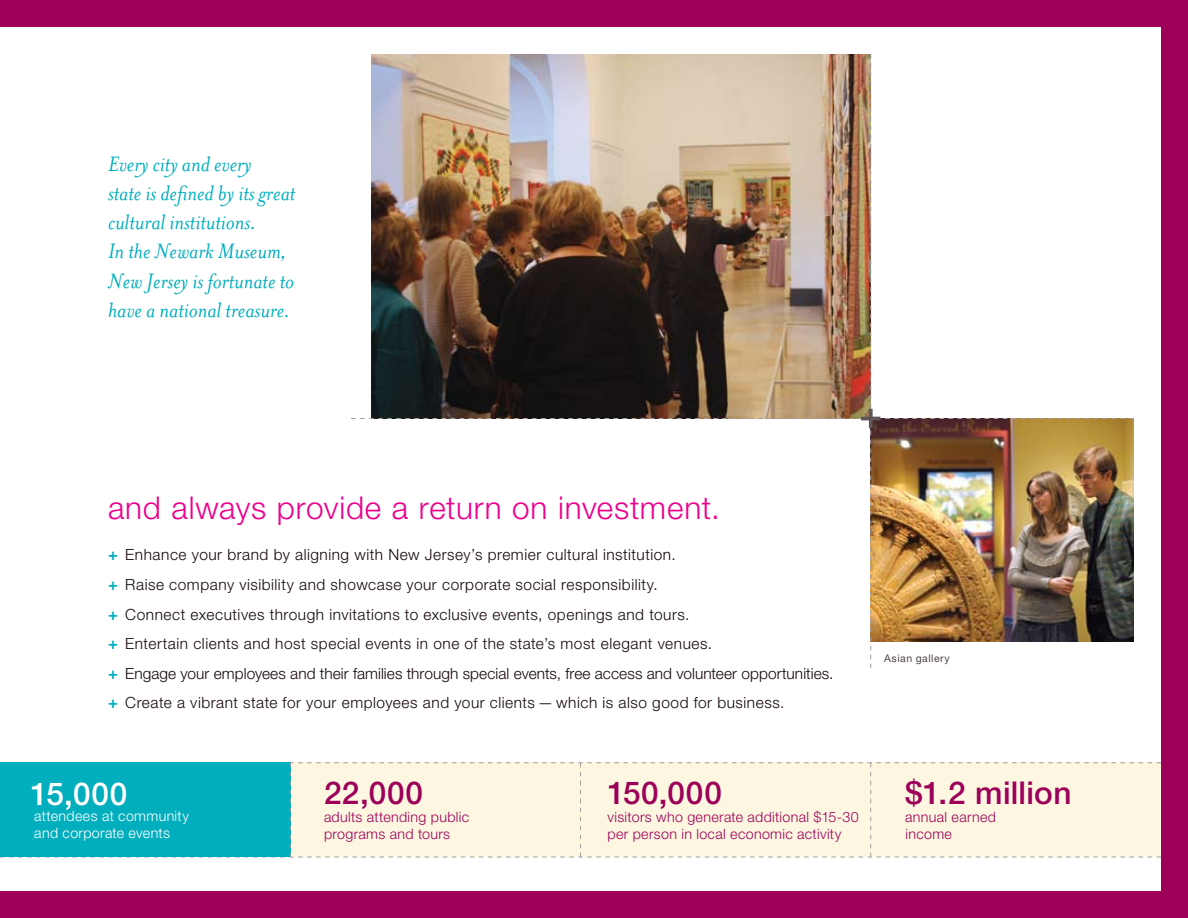
<style>
.page{position:relative;width:1188px;height:918px;background:#9c0058}
.page>*{position:absolute;margin:0;border:0;box-sizing:border-box;transform-origin:0 0}
.t1{font:300 31.5px "Helvetica Neue LT Std";letter-spacing:.025em;color:#ec008c}
.t2{font:500 31.5px "Helvetica Neue LT Std";letter-spacing:.01em;color:#9c0058}
.t3{font:500 31.5px "Helvetica Neue LT Std";color:#fff}
.t4{font:italic 24px/29.2px "Mrs Eaves";color:#00aebd}
.t5{font:300 15.45px/29.7px "Helvetica Neue LT Std";letter-spacing:.035em;color:#15060d}
.t6{font:300 14.25px/16.5px "Helvetica Neue LT Std";letter-spacing:.025em;color:#9c0058}
.t7{font:300 14.25px/16.5px "Helvetica Neue LT Std";letter-spacing:.025em;color:#fff}
.t8{font:10.5px "Helvetica Neue LT Std";letter-spacing:.05em;color:#4f4448}
.s1{font-weight:700;font-size:16.5px;color:#00aebd}
</style>
<div class="page">
<div style="left:0;top:27px;width:1161px;height:864px;background:#fff"></div>
<svg style="left:0;top:762px;width:1161px;height:96px;background:#bce4d8"></svg>
<img style="left:351px;top:54px;width:783px;height:614px">
<hr style="left:861px;top:417px;width:19px;height:3px;background:#61575a">
<svg style="left:869px;top:409px;width:4px;height:19px"></svg>
<h2 class="t4" style="left:108px;top:149px;width:189px">Every city and every<br>state is defined by its great cultural institutions.<br>In the Newark Museum,<br>New Jersey is fortunate to have a national treasure.</h2>
<h1 class="t1" style="left:108px;top:489px;width:613px">and always provide a return on investment.</h1>
<p class="t5" style="left:108px;top:540px;width:727px"><span class="s1">+</span> Enhance your brand by aligning with New Jersey’s premier cultural institution.<br><span class="s1">+</span> Raise company visibility and showcase your corporate social responsibility.<br><span class="s1">+</span> Connect executives through invitations to exclusive events, openings and tours.<br><span class="s1">+</span> Entertain clients and host special events in one of the state’s most elegant venues.<br><span class="s1">+</span> Engage your employees and their families through special events, free access and volunteer opportunities. <span class="s1">+</span> Create a vibrant state for your employees and your clients — which is also good for business.</p>
<p class="t8" style="left:884px;top:652px;width:67px">Asian gallery</p>
<h1 class="t3" style="left:31px;top:775px;width:98px">15,000</h1>
<p class="t7" style="left:34px;top:808px;width:156px">attendees at community and corporate events</p>
<h1 class="t2" style="left:324px;top:774px;width:101px">22,000</h1>
<p class="t6" style="left:324px;top:808px;width:147px">adults attending public programs and tours</p>
<h1 class="t2" style="left:608px;top:774px;width:116px">150,000</h1>
<p class="t6" style="left:608px;top:808px;width:253px">visitors who generate additional $15-30 per person in local economic activity</p>
<h1 class="t2" style="left:905px;top:774px;width:168px">$1.2 million</h1>
<p class="t6" style="left:905px;top:808px;width:92px">annual earned income</p>
</div>
